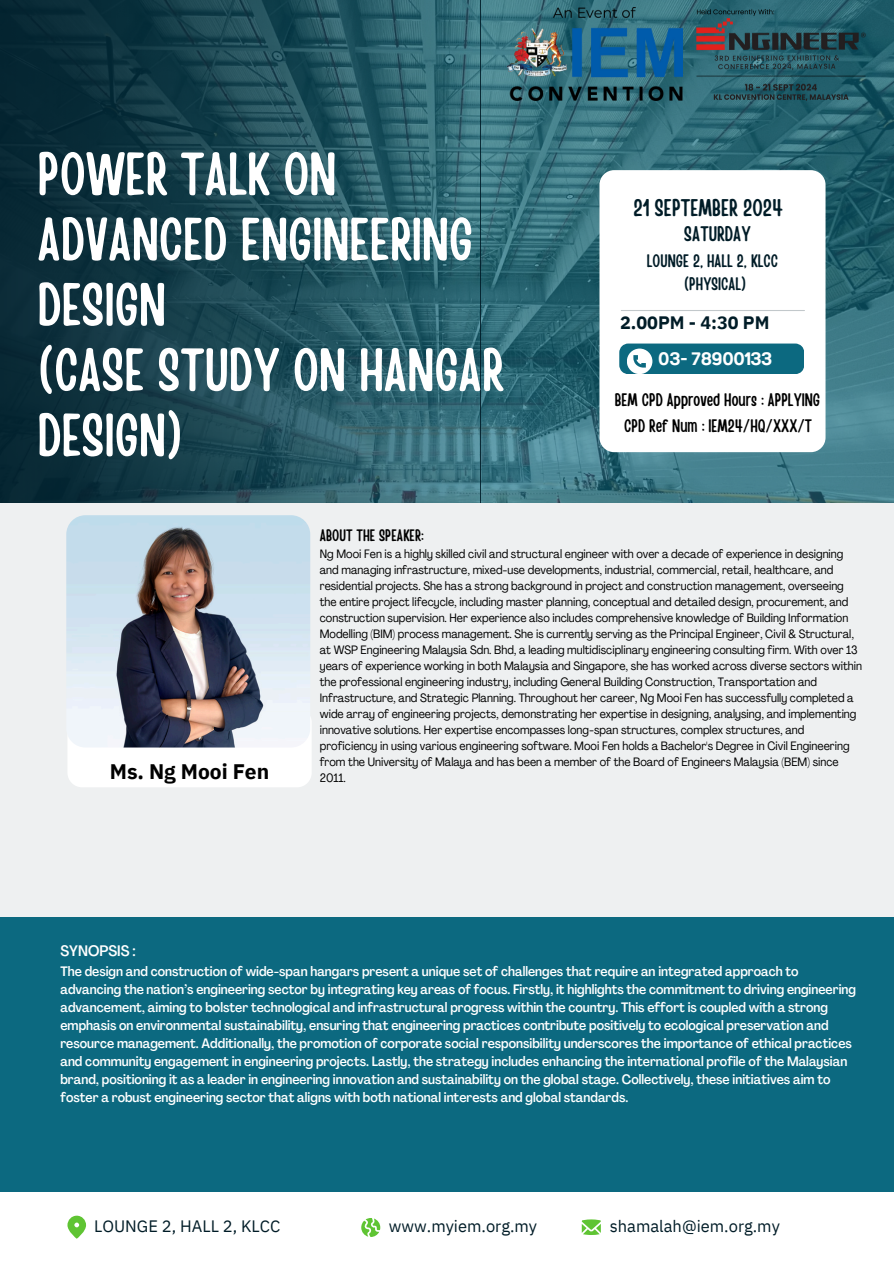
<style>
.page{position:relative;width:894px;height:1264px;background:#fff}
.page>*{position:absolute;margin:0;border:0;box-sizing:border-box;transform-origin:0 0}
.t1{font:60px/65.2px "Handy Casual Condensed";color:#fff}
.t2{font:24px "Handy Casual Condensed";color:#001c27}
.t3{font:700 21px "IBM Plex Sans";color:#000}
.t4{font:21px "Handy Casual Condensed";color:#001c27}
.t5{font:18px "Handy Casual Condensed";color:#000}
.t6{font:18px "Handy Casual Condensed";color:#001c27}
.t7{font:700 18px "IBM Plex Sans";color:#001c27}
.t8{font:700 18px "Gabriel Sans Cond";color:#fff}
.t9{font:16.5px "IBM Plex Sans";color:#001c27}
.t10{font:16.5px "Handy Casual Condensed";color:#000}
.t11{font:500 condensed 15px "Agrandir";color:#fff}
.t12{font:500 condensed 13.5px/18px "Agrandir";color:#fff}
.t13{font:condensed 12px/16px "Agrandir";color:#000}
</style>
<div class="page">
<div style="left:0;top:0;width:893px;height:1263px;background:#0c6980"></div>
<div style="left:0;top:1191px;width:893px;height:72px;background:#fff"></div>
<svg style="left:581px;top:1219px;width:19px;height:15px"></svg>
<svg style="left:361px;top:1218px;width:19px;height:18px"></svg>
<svg style="left:67px;top:1215px;width:19px;height:23px"></svg>
<img style="left:480px;top:0;width:413px;height:503px">
<svg style="left:0;top:0;width:480px;height:503px;background:#1a4450"></svg>
<div style="left:599px;top:170px;width:226px;height:282px;background:#fff;border-radius:15px"></div>
<div style="left:0;top:503px;width:893px;height:414px;background:#eef0f1"></div>
<div style="left:67px;top:707px;width:244px;height:80px;background:#fff;border-radius:15px"></div>
<hr style="left:621px;top:310px;width:183px;height:1px;background:#001c27">
<img style="left:66px;top:515px;width:244px;height:232px;border-radius:19px">
<svg style="left:619px;top:343px;width:185px;height:31px;background:#26798d"></svg>
<img style="left:500px;top:8px;width:182px;height:92px">
<img style="left:691px;top:8px;width:179px;height:98px">
<h3 class="t1" style="left:38px;top:138px;width:467px">POWER TALK ON<br>ADVANCED ENGINEERING<br>DESIGN<br>(CASE STUDY ON HANGAR<br>DESIGN)</h3>
<p class="t2" style="left:633px;top:192px;width:151px">21 SEPTEMBER 2024</p>
<h4 class="t4" style="left:684px;top:220px;width:68px">SATURDAY</h4>
<p class="t6" style="left:684px;top:272px;width:63px">(PHYSICAL)</p>
<p class="t6" style="left:646px;top:249px;width:133px">LOUNGE 2, HALL 2, KLCC</p>
<p class="t7" style="left:619px;top:310px;width:151px">2.00PM - 4:30 PM</p>
<p class="t8" style="left:658px;top:351px;width:115px">03- 78900133</p>
<p class="t5" style="left:614px;top:388px;width:207px">BEM CPD Approved Hours : APPLYING</p>
<p class="t5" style="left:624px;top:414px;width:189px">CPD Ref Num : IEM24/HQ/XXX/T</p>
<p class="t3" style="left:110px;top:757px;width:161px">Ms. Ng Mooi Fen</p>
<h1 class="t10" style="left:320px;top:524px;width:105px">ABOUT THE SPEAKER:</h1>
<h2 class="t13" style="left:320px;top:547px;width:543px">Ng Mooi Fen is a highly skilled civil and structural engineer with over a decade of experience in designing and managing infrastructure, mixed-use developments, industrial, commercial, retail, healthcare, and residential projects. She has a strong background in project and construction management, overseeing the entire project lifecycle, including master planning, conceptual and detailed design, procurement, and construction supervision. Her experience also includes comprehensive knowledge of Building Information Modelling (BIM) process management. She is currently serving as the Principal Engineer, Civil &amp; Structural, at WSP Engineering Malaysia Sdn. Bhd, a leading multidisciplinary engineering consulting firm. With over 13 years of experience working in both Malaysia and Singapore, she has worked across diverse sectors within the professional engineering industry, including General Building Construction, Transportation and Infrastructure, and Strategic Planning. Throughout her career, Ng Mooi Fen has successfully completed a wide array of engineering projects, demonstrating her expertise in designing, analysing, and implementing innovative solutions. Her expertise encompasses long-span structures, complex structures, and proficiency in using various engineering software. Mooi Fen holds a Bachelor's Degree in Civil Engineering from the University of Malaya and has been a member of the Board of Engineers Malaysia (BEM) since 2011.</h2>
<p class="t11" style="left:60px;top:944px;width:77px">SYNOPSIS :</p>
<p class="t12" style="left:60px;top:963px;width:796px">The design and construction of wide-span hangars present a unique set of challenges that require an integrated approach to advancing the nation’s engineering sector by integrating key areas of focus. Firstly, it highlights the commitment to driving engineering advancement, aiming to bolster technological and infrastructural progress within the country. This effort is coupled with a strong emphasis on environmental sustainability, ensuring that engineering practices contribute positively to ecological preservation and resource management. Additionally, the promotion of corporate social responsibility underscores the importance of ethical practices and community engagement in engineering projects. Lastly, the strategy includes enhancing the international profile of the Malaysian brand, positioning it as a leader in engineering innovation and sustainability on the global stage. Collectively, these initiatives aim to foster a robust engineering sector that aligns with both national interests and global standards.</p>
<p class="t9" style="left:94px;top:1215px;width:188px">LOUNGE 2, HALL 2, KLCC</p>
<p class="t9" style="left:389px;top:1215px;width:150px">www.myiem.org.my</p>
<h5 class="t9" style="left:609px;top:1215px;width:171px">shamalah@iem.org.my</h5>
</div>
